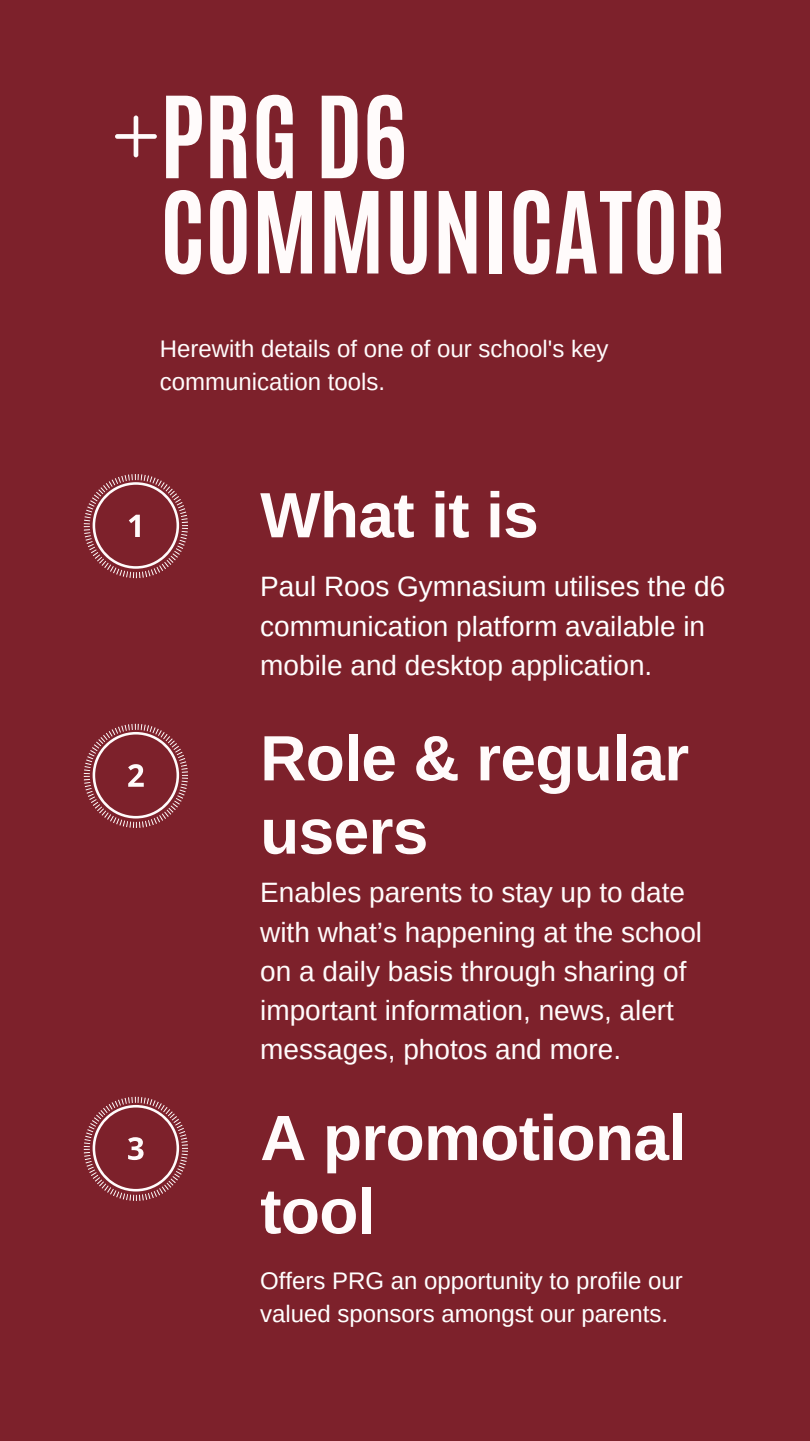
<style>
.page{position:relative;width:810px;height:1441px;background:#fff}
.page>*{position:absolute;margin:0;border:0;box-sizing:border-box;transform-origin:0 0}
.t1{font:700 96px/95.2px "Antonio";color:#fffbfb}
.t2{font:700 64px/73.3px "Arimo";letter-spacing:-.01em;color:#fffbfb}
.t3{font:28px/39.2px "Arimo";color:#fffbfb}
.t4{font:28px/39.2px "Arimo";color:#fff}
.t5{font:24px/33.6px "Arimo";color:#fff}
.t6{font:24px/32.7px "Arimo";color:#fffbfb}
</style>
<div class="page">
<div style="left:0;top:0;width:810px;height:1440px;background:#7d212b"></div>
<svg style="left:84px;top:474px;width:104px;height:104px"></svg>
<svg style="left:84px;top:723px;width:104px;height:104px"></svg>
<svg style="left:84px;top:1096px;width:104px;height:104px"></svg>
<svg style="left:115px;top:115px;width:42px;height:43px"></svg>
<h1 class="t1" style="left:160px;top:90px;width:568px">PRG D6<br>COMMUNICATOR</h1>
<p class="t6" style="left:160px;top:332px;width:450px">Herewith details of one of our school's key communication tools.</p>
<h2 class="t2" style="left:260px;top:478px;width:280px">What it is</h2>
<p class="t4" style="left:260px;top:567px;width:467px">Paul Roos Gymnasium utilises the d6 communication platform available in</p>
<p class="t3" style="left:260px;top:645px;width:394px">mobile and desktop application.</p>
<h2 class="t2" style="left:260px;top:721px;width:430px">Role &amp; regular users</h2>
<p class="t3" style="left:260px;top:872px;width:443px">Enables parents to stay up to date with what’s happening at the school on a daily basis through sharing of important information, news, alert messages, photos and more.</p>
<h2 class="t2" style="left:260px;top:1100px;width:427px">A promotional tool</h2>
<p class="t5" style="left:260px;top:1263px;width:424px">Offers PRG an opportunity to profile our valued sponsors amongst our parents.</p>
</div>
